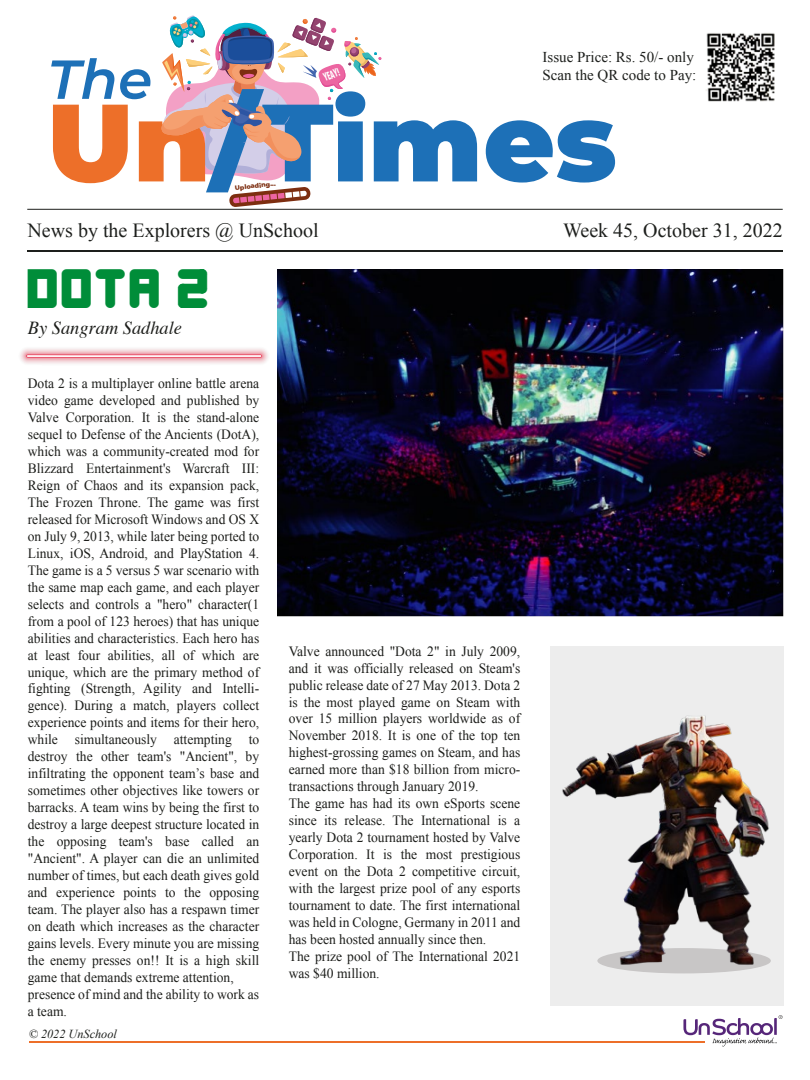
<style>
.page{position:relative;width:810px;height:1080px;background:#fff}
.page>*{position:absolute;margin:0;border:0;box-sizing:border-box;transform-origin:0 0}
.t1{font:900 109.62px "Montserrat";color:#1d70b7}
.t2{font:italic 600 54.88px "Montserrat";color:#1d70b7}
.t3{font:38.75px "Digital Dreamers";color:#008d39}
.t4{font:20px "Times New Roman";color:#1d1f1c}
.t5{font:italic 18.38px "Times";color:#1d1e1b}
.t6{font:15px/18px "Times New Roman";color:#1d1f1c}
.t7{font:14.12px/17px "Times New Roman";color:#1d1e1b;scale:.96 1}
.t8{font:italic 12.25px "Times New Roman";color:#1d1f1c}
.t9{font:700 11.5px "Avenir Next Condensed";color:#fff;scale:.64 1}
.t10{font:800 6.38px "Montserrat";color:#7d2e10}
.s1{color:#ed6f29}
</style>
<div class="page">
<hr style="left:27px;top:250px;width:756px;height:2px;background:#1d1f1c">
<img style="left:706px;top:33px;width:69px;height:69px">
<hr style="left:27px;top:209px;width:756px;height:1px;background:#1d1f1c">
<hr style="left:29px;top:1042px;width:675px;height:1px;background:#ed6f29">
<svg style="left:683px;top:1015px;width:100px;height:31px"></svg>
<svg style="left:161px;top:15px;width:220px;height:192px"></svg>
<img style="left:278px;top:269px;width:506px;height:348px">
<div style="left:551px;top:646px;width:233px;height:359px;background:#ededed"></div>
<div style="left:597px;top:948px;width:174px;height:25px;background:#c8c6c6;border-radius:50%"></div>
<img style="left:562px;top:715px;width:209px;height:255px">
<div style="left:28px;top:347px;width:233px;height:18px;background:#faf9f9"></div>
<div style="left:28px;top:348px;width:233px;height:16px;background:#f8f1f2"></div>
<div style="left:28px;top:349px;width:233px;height:14px;background:#f6e7e9"></div>
<div style="left:28px;top:350px;width:233px;height:12px;background:#f4dcde"></div>
<div style="left:28px;top:351px;width:233px;height:10px;background:#f2ccd2"></div>
<div style="left:28px;top:352px;width:233px;height:8px;background:#f0bcc3"></div>
<div style="left:28px;top:353px;width:233px;height:7px;background:#efb8bf"></div>
<div style="left:28px;top:353px;width:233px;height:6px;background:#eea5b1"></div>
<div style="left:28px;top:354px;width:233px;height:5px;background:#eda1ad"></div>
<hr style="left:28px;top:354px;width:233px;height:4px;background:#ea677b">
<hr style="left:28px;top:355px;width:233px;height:3px;background:#e7334d">
<svg style="left:27px;top:355px;width:234px;height:2px"></svg>
<p class="t6" style="left:543px;top:47px;width:155px">Issue Price: Rs. 50/- only<br>Scan the QR code to Pay:</p>
<h2 class="t2" style="left:47px;top:40px;width:106px">The</h2>
<p class="t9" style="left:321px;top:71px;width:28px;rotate:-22deg">YEAY!</p>
<h1 class="t1" style="left:47px;top:60px;width:571px"><span class="s1">Un</span>/Times</h1>
<h3 class="t4" style="left:28px;top:217px;width:293px">News by the Explorers @ UnSchool</h3>
<p class="t10" style="left:235px;top:183px;width:42px;rotate:-6deg">Uploading...</p>
<h3 class="t4" style="left:563px;top:217px;width:221px">Week 45, October 31, 2022</h3>
<h3 class="t3" style="left:28px;top:260px;width:186px">Dota 2</h3>
<h3 class="t5" style="left:28px;top:312px;width:156px">By Sangram Sadhale</h3>
<p class="t7" style="left:28px;top:375px;width:243px">Dota 2 is a multiplayer online battle arena video game developed and published by Valve Corporation. It is the stand-alone sequel to Defense of the Ancients (DotA), which was a community-created mod for Blizzard Entertainment's Warcraft III:<br>Reign of Chaos and its expansion pack, The Frozen Throne. The game was first released for Microsoft Windows and OS X on July 9, 2013, while later being ported to Linux, iOS, Android, and PlayStation 4.<br>The game is a 5 versus 5 war scenario with the same map each game, and each player selects and controls a "hero" character(1 from a pool of 123 heroes) that has unique abilities and characteristics. Each hero has at least four abilities, all of which are unique, which are the primary method of fighting (Strength, Agility and Intelli&shy;gence). During a match, players collect experience points and items for their hero, while simultaneously attempting to destroy the other team's "Ancient", by infiltrating the opponent team’s base and sometimes other objectives like towers or barracks. A team wins by being the first to destroy a large deepest structure located in the opposing team's base called an "Ancient". A player can die an unlimited number of times, but each death gives gold and experience points to the opposing team. The player also has a respawn timer on death which increases as the character gains levels. Every minute you are missing the enemy presses on!! It is a high skill game that demands extreme attention, presence of mind and the ability to work as a team.</p>
<p class="t8" style="left:29px;top:1025px;width:90px">© 2022 UnSchool</p>
<p class="t7" style="left:289px;top:642px;width:243px">Valve announced "Dota 2" in July 2009, and it was officially released on Steam's public release date of 27 May 2013. Dota 2 is the most played game on Steam with over 15 million players worldwide as of November 2018. It is one of the top ten highest-grossing games on Steam, and has earned more than $18 billion from micro&shy;transactions through January 2019.<br>The game has had its own eSports scene since its release. The International is a yearly Dota 2 tournament hosted by Valve Corporation. It is the most prestigious event on the Dota 2 competitive circuit, with the largest prize pool of any esports tournament to date. The first international was held in Cologne, Germany in 2011 and has been hosted annually since then.<br>The prize pool of The International 2021 was $40 million.</p>
</div>
